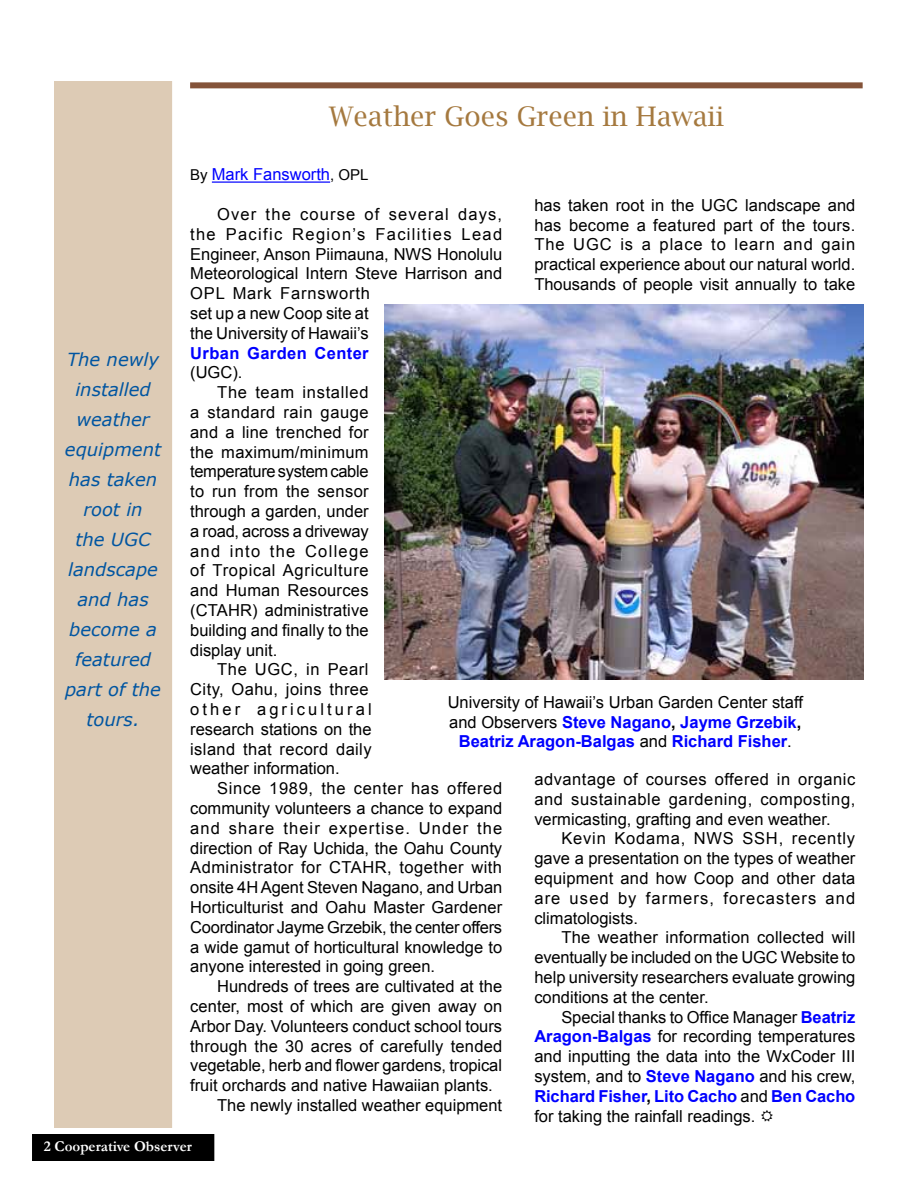
<style>
.page{position:relative;width:918px;height:1188px;background:#fff}
.page>*{position:absolute;margin:0;border:0;box-sizing:border-box;transform-origin:0 0}
.t1{font:27px "Lucida Bright";color:#a5793f}
.t2{font:italic 18px/30px "Verdana";color:#0055a1;text-align:center}
.t3{font:16.5px/19.8px "Arial";color:#000;text-align:justify}
.t4{font:16.5px "Arial";letter-spacing:.025em;color:#000}
.t5{font:16.5px "Arial";letter-spacing:.04em;color:#000}
.t6{font:16.5px "Arial";letter-spacing:.03em;color:#000}
.t7{font:16.5px "Arial";letter-spacing:.035em;color:#000}
.t8{font:16.5px "Arial";letter-spacing:.065em;color:#000}
.t9{font:16.5px "Arial";letter-spacing:-.02em;color:#000}
.t10{font:16.5px "Arial";color:#00f}
.t11{font:16.5px "Arial";letter-spacing:.02em;color:#000}
.t12{font:700 16.5px "Arial";letter-spacing:.025em;color:#00f}
.t13{font:16.5px "Arial";letter-spacing:.075em;color:#000}
.t14{font:16.5px "Arial";letter-spacing:.185em;color:#000}
.t15{font:16.5px "Arial";letter-spacing:.045em;color:#000}
.t16{font:700 15px "Garamond";color:#fff}
.s1{font-size:15px;color:#000}
.s2{font-weight:700;color:#00f}
.s3{font-weight:700}
</style>
<div class="page">
<div style="left:33px;top:1135px;width:181px;height:25px;background:#000"></div>
<div style="left:32px;top:1134px;width:182px;height:27px;border:2px solid #000"></div>
<div style="left:55px;top:82px;width:116px;height:1045px;background:#ddcbb5"></div>
<div style="left:54px;top:81px;width:118px;height:1047px;border:2px solid #ddcbb5"></div>
<hr style="left:212px;top:181px;width:118px;height:2px;background:#00f">
<img style="left:385px;top:304px;width:479px;height:376px">
<div style="left:190px;top:82px;width:673px;height:6px;background:#845339"></div>
<p class="t2" style="left:65px;top:344px;width:98px">The newly installed weather equipment has taken root in<br>the UGC landscape and has become a featured part of the tours.</p>
<h1 class="t1" style="left:329px;top:101px;width:397px">Weather Goes Green in Hawaii</h1>
<p class="t10" style="left:190px;top:164px;width:180px"><span class="s1">By</span> Mark Fansworth<span class="s1">, OPL</span></p>
<p class="t3" style="left:190px;top:204px;width:314px;text-align:left;text-indent:27px">Over the course of several days, the Pacific Region’s Facilities Lead<br>Engineer, Anson Piimauna, NWS Honolulu<br>Meteorological Intern Steve Harrison and<br>OPL Mark Farnsworth<br>set up a new Coop site at<br>the University of Hawaii’s</p>
<p class="t12" style="left:190px;top:342px;width:180px">Urban Garden Center</p>
<p class="t3" style="left:190px;top:363px;width:54px">(UGC).</p>
<p class="t15" style="left:217px;top:382px;width:153px">The team installed</p>
<p class="t7" style="left:190px;top:401px;width:180px">a standard rain gauge</p>
<p class="t3" style="left:190px;top:422px;width:180px">and a line trenched for</p>
<p class="t11" style="left:190px;top:441px;width:180px">the maximum/minimum</p>
<p class="t9" style="left:190px;top:461px;width:180px">temperature system cable</p>
<p class="t4" style="left:190px;top:481px;width:180px">to run from the sensor</p>
<p class="t3" style="left:190px;top:501px;width:180px">through a garden, under</p>
<p class="t3" style="left:190px;top:521px;width:180px">a road, across a driveway</p>
<p class="t13" style="left:190px;top:540px;width:180px">and into the College</p>
<p class="t5" style="left:190px;top:560px;width:180px">of Tropical Agriculture</p>
<p class="t3" style="left:190px;top:581px;width:180px">and Human Resources</p>
<p class="t3" style="left:190px;top:600px;width:180px">(CTAHR) administrative</p>
<p class="t3" style="left:190px;top:620px;width:180px">building and finally to the</p>
<p class="t3" style="left:190px;top:640px;width:89px">display unit.</p>
<p class="t7" style="left:217px;top:659px;width:153px">The UGC, in Pearl</p>
<p class="t4" style="left:190px;top:679px;width:180px">City, Oahu, joins three</p>
<p class="t14" style="left:190px;top:698px;width:183px">other agricultural</p>
<p class="t3" style="left:190px;top:719px;width:183px">research stations on the</p>
<p class="t4" style="left:190px;top:738px;width:183px">island that record daily</p>
<p class="t3" style="left:190px;top:759px;width:151px">weather information.</p>
<p class="t5" style="left:217px;top:778px;width:287px">Since 1989, the center has offered</p>
<p class="t3" style="left:190px;top:798px;width:313px">community volunteers a chance to expand</p>
<p class="t8" style="left:190px;top:817px;width:314px">and share their expertise. Under the</p>
<p class="t3" style="left:190px;top:838px;width:313px">direction of Ray Uchida, the Oahu County</p>
<p class="t6" style="left:190px;top:857px;width:313px">Administrator for CTAHR, together with</p>
<p class="t3" style="left:190px;top:878px;width:314px">onsite 4H Agent Steven Nagano, and Urban</p>
<p class="t3" style="left:190px;top:897px;width:314px">Horticulturist and Oahu Master Gardener</p>
<p class="t3" style="left:190px;top:917px;width:313px">Coordinator Jayme Grzebik, the center offers</p>
<p class="t3" style="left:190px;top:937px;width:313px">a wide gamut of horticultural knowledge to</p>
<p class="t3" style="left:190px;top:957px;width:246px">anyone interested in going green.</p>
<p class="t3" style="left:217px;top:977px;width:286px">Hundreds of trees are cultivated at the</p>
<p class="t3" style="left:190px;top:996px;width:314px">center, most of which are given away on</p>
<p class="t3" style="left:190px;top:1016px;width:313px">Arbor Day. Volunteers conduct school tours</p>
<p class="t3" style="left:190px;top:1036px;width:314px">through the 30 acres of carefully tended</p>
<p class="t3" style="left:190px;top:1056px;width:313px">vegetable, herb and flower gardens, tropical</p>
<p class="t3" style="left:190px;top:1076px;width:304px">fruit orchards and native Hawaiian plants.</p>
<p class="t3" style="left:217px;top:1095px;width:286px">The newly installed weather equipment</p>
<p class="t3" style="left:534px;top:195px;width:323px">has taken root in the UGC landscape and has become a featured part of the tours.<br>The UGC is a place to learn and gain practical experience about our natural world.<br>Thousands of people visit annually to take</p>
<p class="t3" style="left:448px;top:692px;width:357px;text-align:center">University of Hawaii’s Urban Garden Center staff and Observers <span class="s2">Steve Nagano</span><span class="s3">,</span> <span class="s2">Jayme Grzebik</span><span class="s3">,<br></span><span class="s2">Beatriz Aragon-Balgas</span> and <span class="s2">Richard Fisher</span>.</p>
<p class="t3" style="left:534px;top:769px;width:323px">advantage of courses offered in organic and sustainable gardening, composting, vermicasting, grafting and even weather.</p>
<p class="t3" style="left:534px;top:829px;width:322px;text-indent:27px">Kevin Kodama, NWS SSH, recently gave a presentation on the types of weather equipment and how Coop and other data are used by farmers, forecasters and climatologists.</p>
<p class="t3" style="left:534px;top:928px;width:323px;text-indent:27px">The weather information collected will eventually be included on the UGC Website to help university researchers evaluate growing conditions at the center.</p>
<p class="t3" style="left:534px;top:1007px;width:323px;text-indent:27px">Special thanks to Office Manager <span class="s2">Beatriz Aragon-Balgas</span> for recording temperatures and inputting the data into the WxCoder III system, and to <span class="s2">Steve Nagano</span> and his crew, <span class="s2">Richard Fisher</span><span class="s3">,</span> <span class="s2">Lito Cacho</span> and <span class="s2">Ben Cacho </span>for taking the rainfall readings.</p>
<p class="t16" style="left:44px;top:1136px;width:150px">2 Cooperative Observer</p>
</div>
